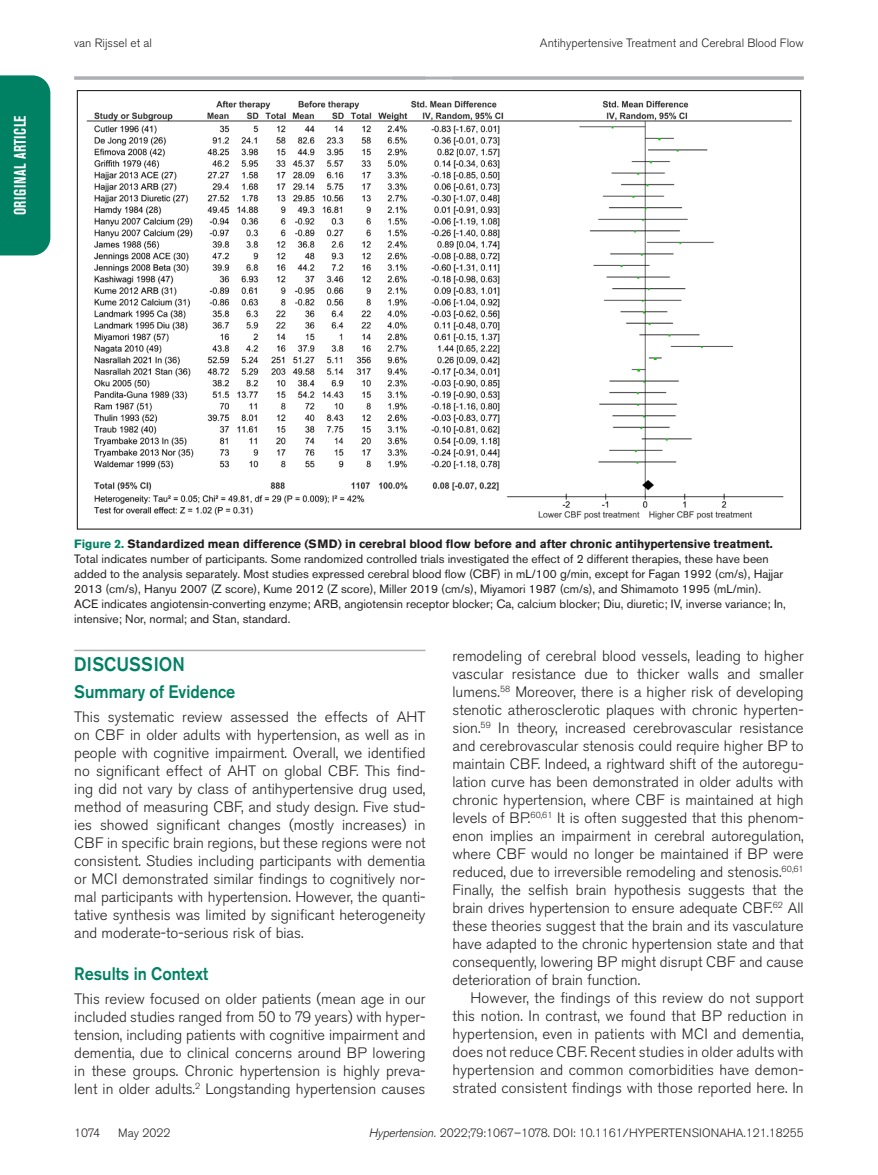
<style>
.page{position:relative;width:878px;height:1175px;background:#fff}
.page>*{position:absolute;margin:0;border:0;box-sizing:border-box;transform-origin:0 0}
.t1{font:500 19.5px "Akzidenz Grotesk BE";color:#008164;scale:.9 1}
.t2{font:500 18px "Akzidenz Grotesk BE";color:#008164;scale:.9 1}
.t3{font:700 condensed 16.5px "Akzidenz Grotesk BE";color:#fff;scale:.9 1}
.t4{font:300 15px/18px "Akzidenz Grotesk BE";color:#231f20;text-align:justify}
.t5{font:12px/15px "Akzidenz Grotesk BE";color:#231f20}
.t6{font:300 12px "Akzidenz Grotesk BE";color:#231f20}
.s1{font-weight:700;color:#008164}
.s2{font-weight:700}
.s3{font-family:"Akzidenz Grotesk";font-style:italic}
</style>
<div class="page">
<div style="left:0;top:75px;width:50px;height:180px;background:#008164"></div>
<hr style="left:74px;top:76px;width:729px;height:4px;background:#b9babe">
<hr style="left:74px;top:649px;width:351px;height:2px;background:#aeafb3">
<svg style="left:76px;top:90px;width:725px;height:440px"></svg>
<p class="t3" style="left:11px;top:215px;width:112px;rotate:-90deg">Original Article</p>
<p class="t6" style="left:74px;top:36px;width:79px">van Rijssel et al</p>
<p class="t6" style="left:540px;top:36px;width:265px">Antihypertensive Treatment and Cerebral Blood Flow</p>
<p class="t5" style="left:74px;top:536px;width:713px"><span class="s1">Figure 2.</span> <span class="s2">Standardized mean difference (SMD) in cerebral blood flow before and after chronic antihypertensive treatment.<br></span>Total indicates number of participants. Some randomized controlled trials investigated the effect of 2 different therapies, these have been added to the analysis separately. Most studies expressed cerebral blood flow (CBF) in mL/100 g/min, except for Fagan 1992 (cm/s), Hajjar 2013 (cm/s), Hanyu 2007 (Z score), Kume 2012 (Z score), Miller 2019 (cm/s), Miyamori 1987 (cm/s), and Shimamoto 1995 (mL/min).<br>ACE indicates angiotensin-converting enzyme; ARB, angiotensin receptor blocker; Ca, calcium blocker; Diu, diuretic; IV, inverse variance; In, intensive; Nor, normal; and Stan, standard.</p>
<h1 class="t1" style="left:74px;top:652px;width:124px">DISCUSSION</h1>
<p class="t2" style="left:74px;top:680px;width:180px">Summary of Evidence</p>
<p class="t4" style="left:74px;top:708px;width:353px">This systematic review assessed the effects of AHT on CBF in older adults with hypertension, as well as in people with cognitive impairment. Overall, we identified no significant effect of AHT on global CBF. This find&shy;ing did not vary by class of antihypertensive drug used, method of measuring CBF, and study design. Five stud&shy;ies showed significant changes (mostly increases) in CBF in specific brain regions, but these regions were not consistent. Studies including participants with dementia or MCI demonstrated similar findings to cognitively nor&shy;mal participants with hypertension. However, the quanti&shy;tative synthesis was limited by significant heterogeneity and moderate-to-serious risk of bias.</p>
<p class="t2" style="left:74px;top:962px;width:150px">Results in Context</p>
<p class="t4" style="left:74px;top:990px;width:353px">This review focused on older patients (mean age in our included studies ranged from 50 to 79 years) with hyper&shy;tension, including patients with cognitive impairment and dementia, due to clinical concerns around BP lowering in these groups. Chronic hypertension is highly preva&shy;lent in older adults.<sup>2</sup> Longstanding hypertension causes</p>
<p class="t4" style="left:452px;top:647px;width:353px">remodeling of cerebral blood vessels, leading to higher vascular resistance due to thicker walls and smaller lumens.<sup>58</sup> Moreover, there is a higher risk of developing stenotic atherosclerotic plaques with chronic hyperten&shy;sion.<sup>59</sup> In theory, increased cerebrovascular resistance and cerebrovascular stenosis could require higher BP to maintain CBF. Indeed, a rightward shift of the autoregu&shy;lation curve has been demonstrated in older adults with chronic hypertension, where CBF is maintained at high levels of BP.<sup>60,61</sup> It is often suggested that this phenom&shy;enon implies an impairment in cerebral autoregulation, where CBF would no longer be maintained if BP were reduced, due to irreversible remodeling and stenosis.<sup>60,61<br></sup>Finally, the selfish brain hypothesis suggests that the brain drives hypertension to ensure adequate CBF.<sup>62</sup> All these theories suggest that the brain and its vasculature have adapted to the chronic hypertension state and that consequently, lowering BP might disrupt CBF and cause deterioration of brain function.</p>
<p class="t4" style="left:452px;top:989px;width:353px;text-indent:18px">However, the findings of this review do not support this notion. In contrast, we found that BP reduction in hypertension, even in patients with MCI and dementia, does not reduce CBF. Recent studies in older adults with hypertension and common comorbidities have demon&shy;strated consistent findings with those reported here. In</p>
<p class="t6" style="left:74px;top:1126px;width:28px">1074</p>
<p class="t6" style="left:118px;top:1126px;width:53px">May 2022</p>
<p class="t6" style="left:369px;top:1126px;width:436px"><span class="s3">Hypertension.</span> 2022;79:1067–1078. DOI: 10.1161/HYPERTENSIONAHA.121.18255</p>
</div>
